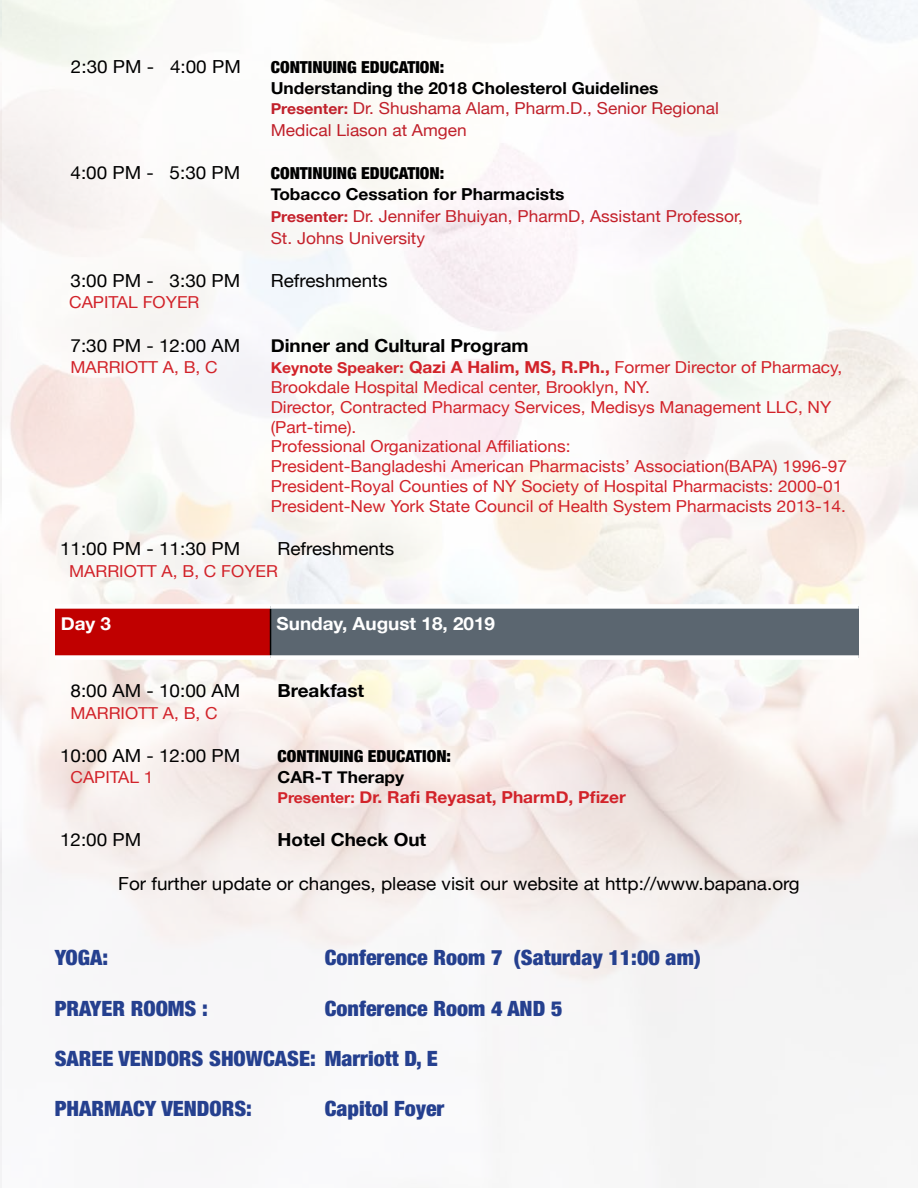
<style>
.page{position:relative;width:918px;height:1188px;background:#fff}
.page>*{position:absolute;margin:0;border:0;box-sizing:border-box;transform-origin:0 0}
.t1{font:900 condensed 21px "Helvetica Neue";color:#25408f;scale:1.05 1}
.t2{font:18px "Helvetica Neue";color:#000;scale:1.05 1}
.t3{font:700 18px "Helvetica Neue";color:#000;scale:1.05 1}
.t4{font:700 18px "Helvetica Neue";color:#fff;scale:1.05 1}
.t5{font:16.5px/19.8px "Helvetica Neue";color:#d2232a;scale:1.05 1}
.t6{font:16.5px/21.6px "Helvetica Neue";color:#c4212b;scale:1.05 1}
.t7{font:700 16.5px/19.8px "Helvetica Neue";color:#000;scale:1.05 1}
.t8{font:900 condensed 16.5px "Helvetica Neue";color:#000;scale:1.05 1}
.t9{font:700 16.5px/19.8px "Helvetica Neue";color:#d2232a;scale:1.05 1}
.t10{font:16.5px "Helvetica Neue";color:#c0202a;scale:1.05 1}
.s1{font-size:15px;color:#c0202a}
.s2{font-weight:400;color:#c0202a}
.s3{font-weight:700;color:#000}
.s4{font-weight:700;font-size:15px}
.s5{font-weight:700}
.s6{color:#000}
.s7{font-size:15px}
</style>
<div class="page">
<div style="left:55px;top:606px;width:216px;height:52px;background:#c00000"></div>
<div style="left:271px;top:606px;width:588px;height:52px;background:#5b6670"></div>
<hr style="left:270px;top:609px;width:1px;height:46px;background:#000">
<div style="left:55px;top:604px;width:216px;height:5px;background:#fff"></div>
<div style="left:271px;top:604px;width:588px;height:5px;background:#fff"></div>
<div style="left:55px;top:655px;width:216px;height:5px;background:#fff"></div>
<div style="left:271px;top:655px;width:588px;height:5px;background:#fff"></div>
<p class="t2" style="left:71px;top:53px;width:163px">2:30 PM - 4:00 PM</p>
<p class="t8" style="left:271px;top:53px;width:167px">CONTINUING EDUCATION:</p>
<p class="t7" style="left:271px;top:79px;width:428px">Understanding the 2018 Cholesterol Guidelines<br><span class="s1">Presenter:</span> <span class="s2">Dr. Shushama Alam, Pharm.D., Senior Regional</span></p>
<p class="t10" style="left:271px;top:118px;width:188px">Medical Liason at Amgen</p>
<p class="t2" style="left:71px;top:159px;width:163px">4:00 PM - 5:30 PM</p>
<p class="t8" style="left:271px;top:159px;width:167px">CONTINUING EDUCATION:</p>
<p class="t6" style="left:271px;top:185px;width:451px"><span class="s3">Tobacco Cessation for Pharmacists<br></span><span class="s4">Presenter:</span> Dr. Jennifer Bhuiyan, PharmD, Assistant Professor,<br>St. Johns University</p>
<p class="t2" style="left:71px;top:267px;width:163px">3:00 PM - 3:30 PM</p>
<p class="t2" style="left:271px;top:267px;width:113px">Refreshments</p>
<p class="t5" style="left:69px;top:294px;width:126px">CAPITAL FOYER</p>
<p class="t2" style="left:71px;top:332px;width:163px">7:30 PM - 12:00 AM</p>
<p class="t3" style="left:271px;top:331px;width:247px">Dinner and Cultural Program</p>
<p class="t5" style="left:71px;top:358px;width:142px">MARRIOTT A, B, C</p>
<p class="t5" style="left:271px;top:358px;width:550px"><span class="s4">Keynote Speaker:</span> <span class="s5">Qazi A Halim, MS, R.Ph.,</span> Former Director of Pharmacy, Brookdale Hospital Medical center, Brooklyn, NY.<br>Director, Contracted Pharmacy Services, Medisys Management LLC, NY (Part-time).<br>Professional Organizational Affiliations:<br>President-Bangladeshi American Pharmacists’ Association(BAPA) 1996-97<br>President-Royal Counties of NY Society of Hospital Pharmacists: 2000-01<br>President-New York State Council of Health System Pharmacists 2013-14.</p>
<p class="t2" style="left:60px;top:536px;width:173px">11:00 PM - 11:30 PM</p>
<p class="t2" style="left:278px;top:536px;width:113px">Refreshments</p>
<p class="t5" style="left:69px;top:562px;width:200px">MARRIOTT A, B, C FOYER</p>
<p class="t4" style="left:61px;top:609px;width:50px">Day 3</p>
<p class="t4" style="left:277px;top:609px;width:210px">Sunday, August 18, 2019</p>
<p class="t2" style="left:71px;top:678px;width:163px">8:00 AM - 10:00 AM</p>
<p class="t3" style="left:277px;top:676px;width:84px">Breakfast</p>
<p class="t5" style="left:71px;top:704px;width:142px">MARRIOTT A, B, C</p>
<p class="t2" style="left:60px;top:742px;width:173px">10:00 AM - 12:00 PM</p>
<p class="t8" style="left:277px;top:742px;width:167px">CONTINUING EDUCATION:</p>
<p class="t5" style="left:71px;top:769px;width:81px">CAPITAL 1</p>
<p class="t9" style="left:277px;top:768px;width:333px"><span class="s6">CAR-T Therapy<br></span><span class="s7">Presenter:</span> Dr. Rafi Reyasat, PharmD, Pfizer</p>
<p class="t2" style="left:60px;top:827px;width:79px">12:00 PM</p>
<p class="t3" style="left:278px;top:826px;width:143px">Hotel Check Out</p>
<p class="t2" style="left:118px;top:870px;width:651px">For further update or changes, please visit our website at http://www.bapana.org</p>
<p class="t1" style="left:55px;top:940px;width:52px">YOGA:</p>
<p class="t1" style="left:325px;top:940px;width:360px">Conference Room 7 (Saturday 11:00 am)</p>
<p class="t1" style="left:55px;top:991px;width:147px">PRAYER ROOMS :</p>
<p class="t1" style="left:325px;top:991px;width:228px">Conference Room 4 AND 5</p>
<p class="t1" style="left:55px;top:1041px;width:366px">SAREE VENDORS SHOWCASE: Marriott D, E</p>
<p class="t1" style="left:55px;top:1092px;width:189px">PHARMACY VENDORS:</p>
<p class="t1" style="left:325px;top:1092px;width:115px">Capitol Foyer</p>
</div>
